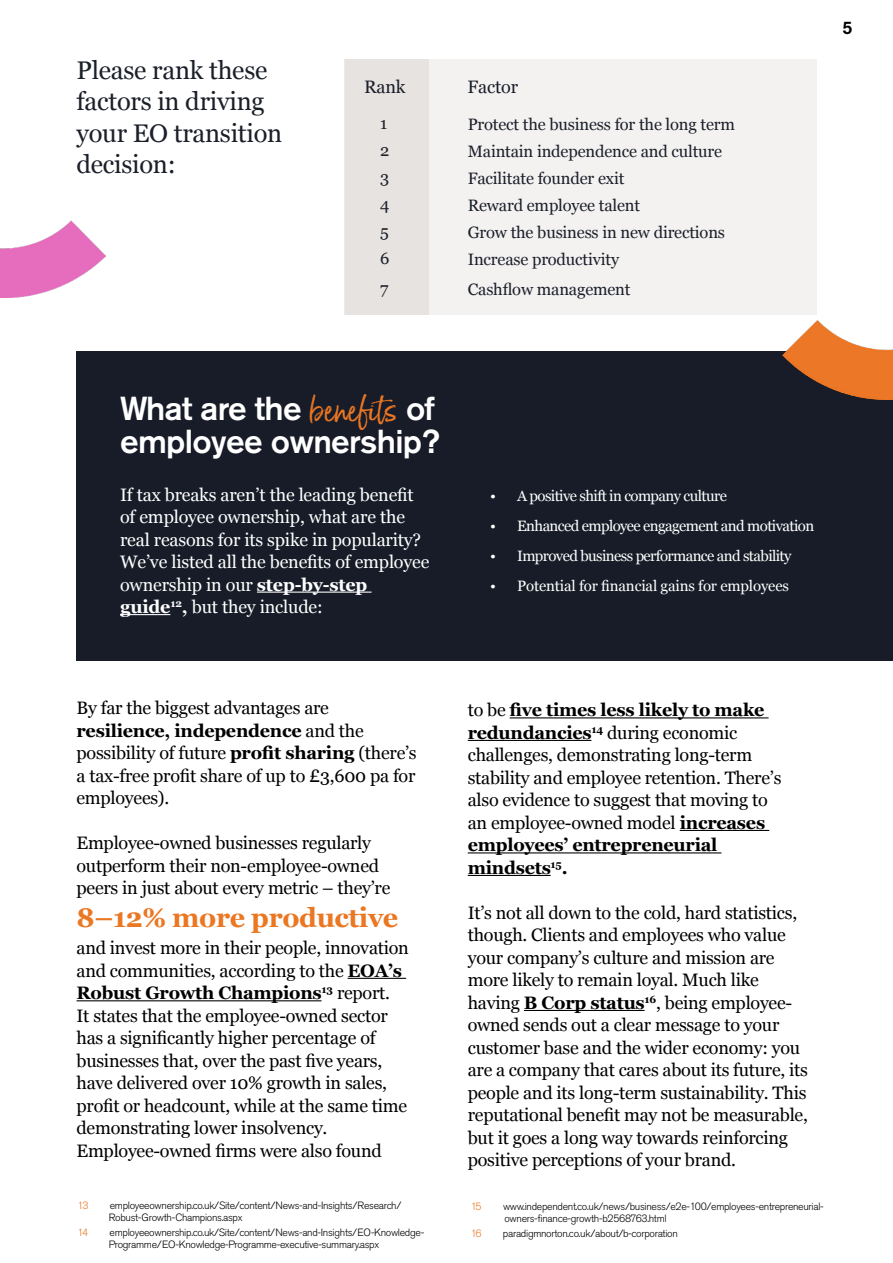
<style>
.page{position:relative;width:893px;height:1263px;background:#fff}
.page>*{position:absolute;margin:0;border:0;box-sizing:border-box;transform-origin:0 0}
.t1{font:500 33px/33px "Akzidenz Grotesk Std";letter-spacing:-.02em;color:#fff}
.t2{font:700 27px "Georgia";letter-spacing:-.015em;color:#eb7723}
.t3{font:25.5px/31.5px "Georgia";letter-spacing:-.01em;color:#1a1f29}
.t4{font:18px/22.5px "Georgia";letter-spacing:-.015em;color:#000}
.t5{font:18px/22.5px "Georgia";letter-spacing:-.01em;color:#fff}
.t6{font:18px "Georgia";letter-spacing:-.01em;color:#1a1f29}
.t7{font:500 18px "Akzidenz Grotesk Std";color:#000}
.t8{font:16.5px/27px "Georgia";letter-spacing:-.01em;color:#1a1f29}
.t9{font:15px "Georgia";letter-spacing:-.04em;color:#fff}
.t10{font:15px "Georgia";letter-spacing:-.01em;color:#fff}
.t11{font:300 10.5px/12px "Akzidenz Grotesk Std";letter-spacing:-.03em;color:#000}
.t12{font:300 10.5px "Akzidenz Grotesk Std";letter-spacing:-.135em;color:#eb7723}
.s1{font-family:"Born Ready Upright";font-weight:400;color:#eb7723}
.s2{font-weight:700}
</style>
<div class="page">
<div style="left:77px;top:351px;width:816px;height:309px;background:#171c28"></div>
<hr style="left:257px;top:592px;width:115px;height:1px;background:#fff">
<hr style="left:120px;top:614px;width:50px;height:1px;background:#fff">
<hr style="left:348px;top:978px;width:58px;height:1px;background:#000">
<hr style="left:77px;top:1000px;width:245px;height:1px;background:#000">
<hr style="left:510px;top:717px;width:259px;height:1px;background:#000">
<hr style="left:468px;top:740px;width:123px;height:1px;background:#000">
<hr style="left:680px;top:830px;width:89px;height:1px;background:#000">
<hr style="left:468px;top:852px;width:253px;height:1px;background:#000">
<hr style="left:468px;top:875px;width:83px;height:1px;background:#000">
<hr style="left:524px;top:1010px;width:121px;height:1px;background:#000">
<img style="left:0;top:220px;width:105px;height:78px">
<div style="left:345px;top:60px;width:471px;height:255px;background:linear-gradient(to right,#ece9e7,#f7f6f5)"></div>
<img style="left:782px;top:321px;width:111px;height:78px">
<h3 class="t3" style="left:77px;top:53px;width:207px">Please rank these factors in driving your EO transition decision:</h3>
<p class="t6" style="left:364px;top:74px;width:43px">Rank</p>
<p class="t6" style="left:468px;top:74px;width:52px">Factor</p>
<p class="t8" style="left:380px;top:109px;width:11px">1<br>2<br>3<br>4<br>5<br>6</p>
<p class="t8" style="left:380px;top:274px;width:10px">7</p>
<p class="t8" style="left:468px;top:110px;width:269px">Protect the business for the long term<br>Maintain independence and culture<br>Facilitate founder exit<br>Reward employee talent<br>Grow the business in new directions<br>Increase productivity</p>
<p class="t8" style="left:468px;top:275px;width:164px">Cashflow management</p>
<p class="t7" style="left:842px;top:16px;width:12px">5</p>
<h1 class="t1" style="left:120px;top:391px;width:321px">What are the <span class="s1">benefits</span> of employee ownership?</h1>
<p class="t5" style="left:120px;top:482px;width:311px">If tax breaks aren’t the leading benefit of employee ownership, what are the real reasons for its spike in popularity?<br>We’ve listed all the benefits of employee ownership in our <span class="s2">step-by-step guide</span><sup>12</sup><span class="s2">,</span> but they include:</p>
<p class="t9" style="left:490px;top:485px;width:238px">• A positive shift in company culture</p>
<p class="t9" style="left:490px;top:515px;width:326px">• Enhanced employee engagement and motivation</p>
<p class="t9" style="left:490px;top:545px;width:303px">• Improved business performance and stability</p>
<p class="t10" style="left:490px;top:575px;width:300px">• Potential for financial gains for employees</p>
<p class="t4" style="left:77px;top:696px;width:342px">By far the biggest advantages are <span class="s2">resilience, independence</span> and the possibility of future <span class="s2">profit sharing</span> (there’s a tax-free profit share of up to £3,600 pa for employees).</p>
<p class="t4" style="left:77px;top:831px;width:315px">Employee-owned businesses regularly outperform their non-employee-owned peers in just about every metric – they’re</p>
<h2 class="t2" style="left:77px;top:897px;width:323px">8–12% more productive</h2>
<p class="t4" style="left:77px;top:936px;width:334px">and invest more in their people, innovation and communities, according to the <span class="s2">EOA’s Robust Growth Champions</span><sup>13</sup> report.<br>It states that the employee-owned sector has a significantly higher percentage of businesses that, over the past five years, have delivered over 10% growth in sales, profit or headcount, while at the same time demonstrating lower insolvency.<br>Employee-owned firms were also found</p>
<p class="t12" style="left:78px;top:1199px;width:12px">13</p>
<p class="t11" style="left:109px;top:1200px;width:294px">employeeownership.co.uk/Site/content/News-and-Insights/Research/<br>Robust-Growth-Champions.aspx</p>
<p class="t12" style="left:78px;top:1226px;width:12px">14</p>
<p class="t11" style="left:109px;top:1227px;width:317px">employeeownership.co.uk/Site/content/News-and-Insights/EO-Knowledge-<br>Programme/EO-Knowledge-Programme-executive-summary.aspx</p>
<p class="t4" style="left:468px;top:698px;width:315px">to be <span class="s2">five times less likely to make redundancies</span><sup>14</sup> during economic challenges, demonstrating long-term stability and employee retention. There’s also evidence to suggest that moving to an employee-owned model <span class="s2">increases employees’ entrepreneurial mindsets</span><sup>15</sup><span class="s2">.</span></p>
<p class="t4" style="left:468px;top:901px;width:342px">It’s not all down to the cold, hard statistics, though. Clients and employees who value your company’s culture and mission are more likely to remain loyal. Much like having <span class="s2">B Corp status</span><sup>16</sup>, being employee&shy;owned sends out a clear message to your customer base and the wider economy: you are a company that cares about its future, its people and its long-term sustainability. This reputational benefit may not be measurable, but it goes a long way towards reinforcing positive perceptions of your brand.</p>
<p class="t12" style="left:471px;top:1200px;width:12px">15</p>
<p class="t11" style="left:503px;top:1201px;width:322px">www.independent.co.uk/news/business/e2e-100/employees-entrepreneurial&shy;owners-finance-growth-b2568763.html</p>
<p class="t12" style="left:471px;top:1227px;width:12px">16</p>
<p class="t11" style="left:503px;top:1228px;width:176px">paradigmnorton.co.uk/about/b-corporation</p>
</div>
